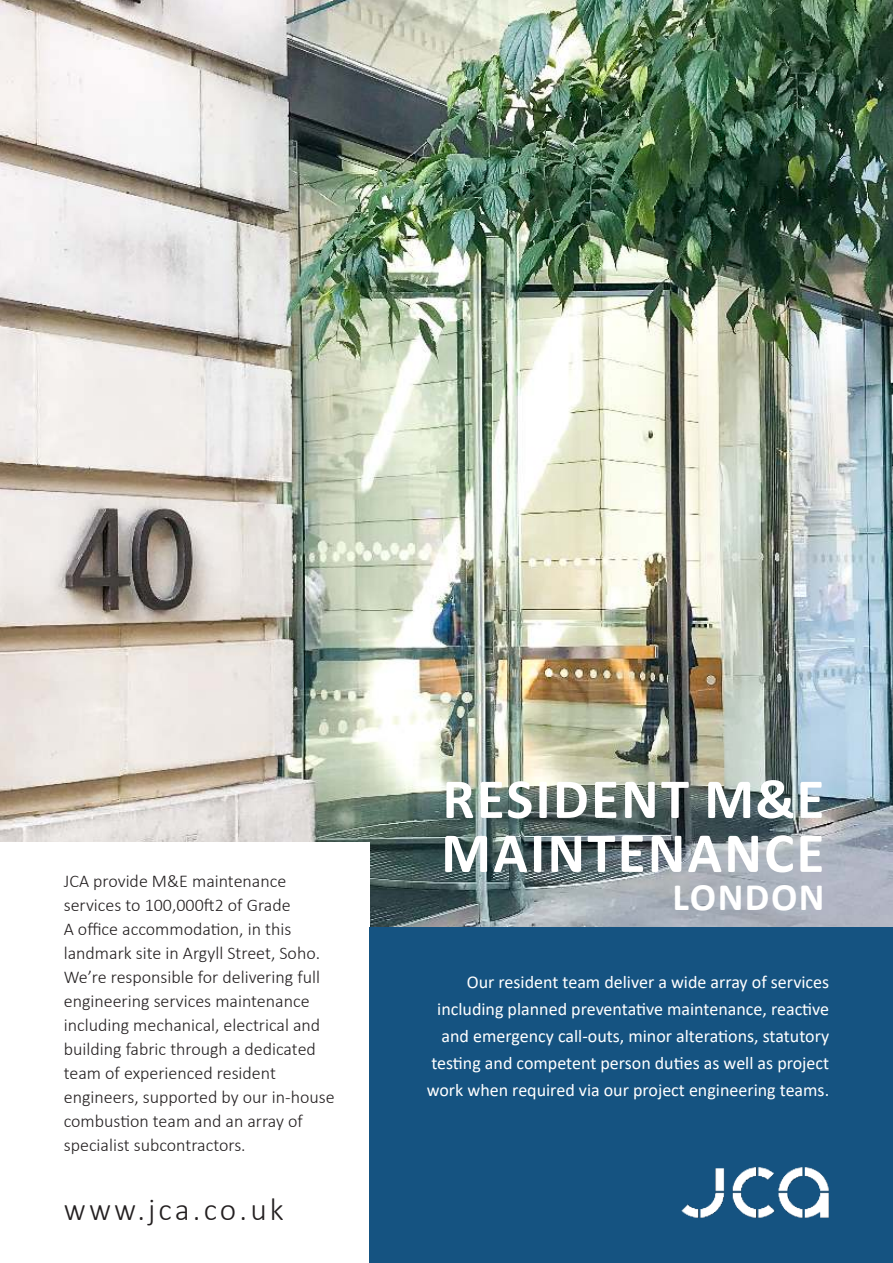
<style>
.page{position:relative;width:893px;height:1263px;background:#fff}
.page>*{position:absolute;margin:0;border:0;box-sizing:border-box;transform-origin:0 0}
.t1{font:700 57px/54px "Calibri";letter-spacing:.04em;color:#fff}
.t2{font:700 39px "Calibri";letter-spacing:.04em;color:#fff}
.t3{font:300 31.5px "Calibri";letter-spacing:.1em;color:#231f20}
.t4{font:300 18px/24px "Calibri";color:#231f20}
.t5{font:18px/27px "Calibri";color:#fff;text-align:right}
</style>
<div class="page">
<img style="left:0;top:0;width:893px;height:927px">
<div style="left:0;top:842px;width:370px;height:421px;background:#fff"></div>
<div style="left:370px;top:927px;width:523px;height:336px;background:#155381"></div>
<img style="left:681px;top:1167px;width:148px;height:51px">
<p class="t4" style="left:64px;top:870px;width:272px">JCA provide M&amp;E maintenance services to 100,000ft2 of Grade<br>A office accommodation, in this landmark site in Argyll Street, Soho.<br>We’re responsible for delivering full engineering services maintenance including mechanical, electrical and building fabric through a dedicated team of experienced resident engineers, supported by our in-house combustion team and an array of specialist subcontractors.</p>
<h3 class="t3" style="left:64px;top:1190px;width:221px">www.jca.co.uk</h3>
<h1 class="t1" style="left:441px;top:771px;width:385px">RESIDENT M&amp;E<br>MAINTENANCE</h1>
<h2 class="t2" style="left:672px;top:874px;width:154px">LONDON</h2>
<p class="t5" style="left:427px;top:970px;width:404px">Our resident team deliver a wide array of services including planned preventative maintenance, reactive and emergency call-outs, minor alterations, statutory testing and competent person duties as well as project work when required via our project engineering teams.</p>
</div>
